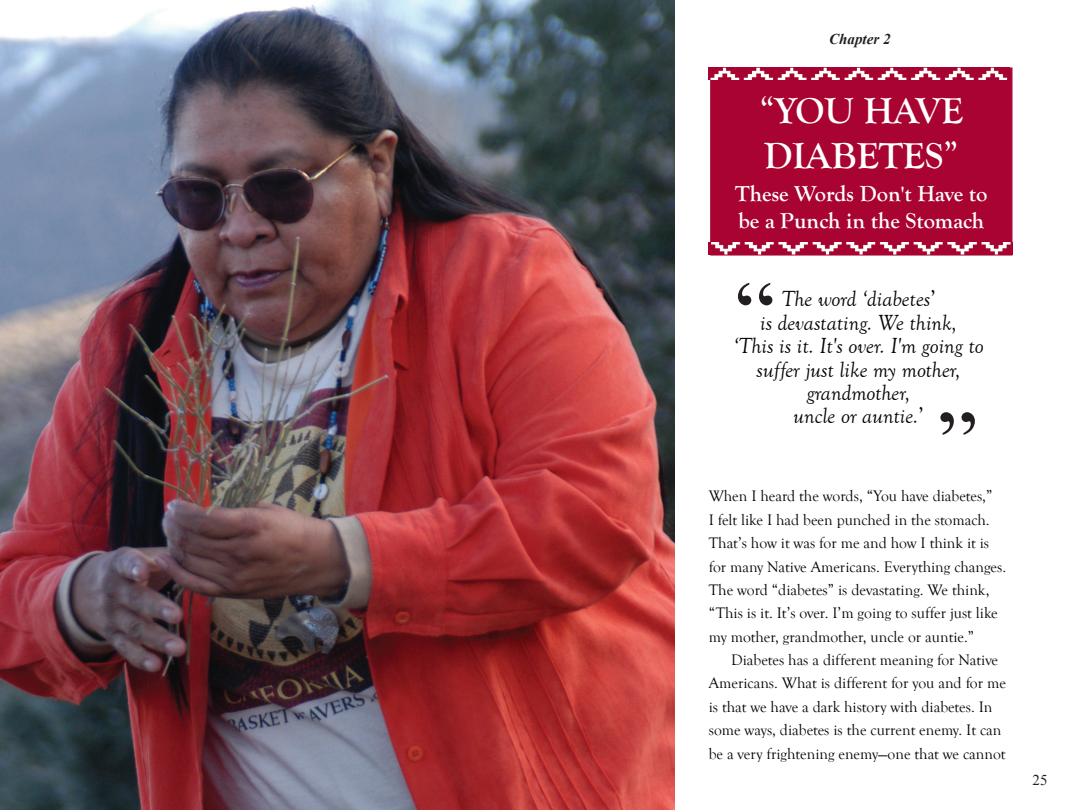
<style>
.page{position:relative;width:1080px;height:810px;background:#fff}
.page>*{position:absolute;margin:0;border:0;box-sizing:border-box;transform-origin:0 0}
.t1{font:90px "Times New Roman";color:#231f20}
.t2{font:700 37.5px "Goudy Old Style T";color:#fff}
.t3{font:italic 22.5px/23.4px "Goudy Old Style T";color:#040503;text-align:center}
.t4{font:700 22.5px "Goudy Old Style T";color:#fff}
.t5{font:15.62px "Goudy Old Style T";color:#040503}
.t6{font:italic 700 15px "Times New Roman";color:#231f20}
.t7{font:15px "Times New Roman";color:#231f20}
.s1{font-weight:400}
.s2{font-style:normal}
</style>
<div class="page">
<img style="left:0;top:0;width:675px;height:810px">
<div style="left:710px;top:68px;width:302px;height:188px;background:#a80331;border:1px solid #a80331"></div>
<img style="left:709px;top:68px;width:300px;height:12px">
<img style="left:709px;top:242px;width:303px;height:13px">
<p class="t6" style="left:829px;top:28px;width:63px">Chapter 2</p>
<p class="t2" style="left:759px;top:89px;width:205px"><span class="s1">“</span>YOU HAVE</p>
<p class="t2" style="left:764px;top:134px;width:196px">DIABETES<span class="s1">”</span></p>
<p class="t4" style="left:735px;top:181px;width:254px">These Words Don't Have to</p>
<p class="t4" style="left:738px;top:208px;width:248px">be a Punch in the Stomach</p>
<p class="t1" style="left:735px;top:253px;width:41px">“</p>
<p class="t3" style="left:781px;top:288px;width:156px">The word ‘diabetes<span class="s2">’</span></p>
<p class="t3" style="left:760px;top:311px;width:198px">is devastating. We think,</p>
<p class="t3" style="left:734px;top:335px;width:252px">‘This is it. It's over. I'm going to suffer just like my mother,</p>
<p class="t3" style="left:807px;top:381px;width:105px">grandmother,</p>
<p class="t3" style="left:794px;top:405px;width:132px">uncle or auntie.<span class="s2">’</span></p>
<h1 class="t1" style="left:938px;top:383px;width:41px">”</h1>
<p class="t5" style="left:709px;top:488px;width:285px">When I heard the words, “You have diabetes,”</p>
<p class="t5" style="left:709px;top:511px;width:282px">I felt like I had been punched in the stomach.</p>
<p class="t5" style="left:709px;top:535px;width:282px">That’s how it was for me and how I think it is</p>
<p class="t5" style="left:709px;top:558px;width:299px">for many Native Americans. Everything changes.</p>
<p class="t5" style="left:709px;top:581px;width:282px">The word “diabetes” is devastating. We think,</p>
<p class="t5" style="left:709px;top:605px;width:291px">“This is it. It’s over. I’m going to suffer just like</p>
<p class="t5" style="left:709px;top:628px;width:267px">my mother, grandmother, uncle or auntie.”</p>
<p class="t5" style="left:731px;top:651px;width:268px">Diabetes has a different meaning for Native</p>
<p class="t5" style="left:709px;top:675px;width:299px">Americans. What is different for you and for me</p>
<p class="t5" style="left:709px;top:698px;width:285px">is that we have a dark history with diabetes. In</p>
<p class="t5" style="left:709px;top:722px;width:294px">some ways, diabetes is the current enemy. It can</p>
<p class="t5" style="left:709px;top:745px;width:298px">be a very frightening enemy—one that we cannot</p>
<p class="t7" style="left:1033px;top:770px;width:16px">25</p>
</div>
